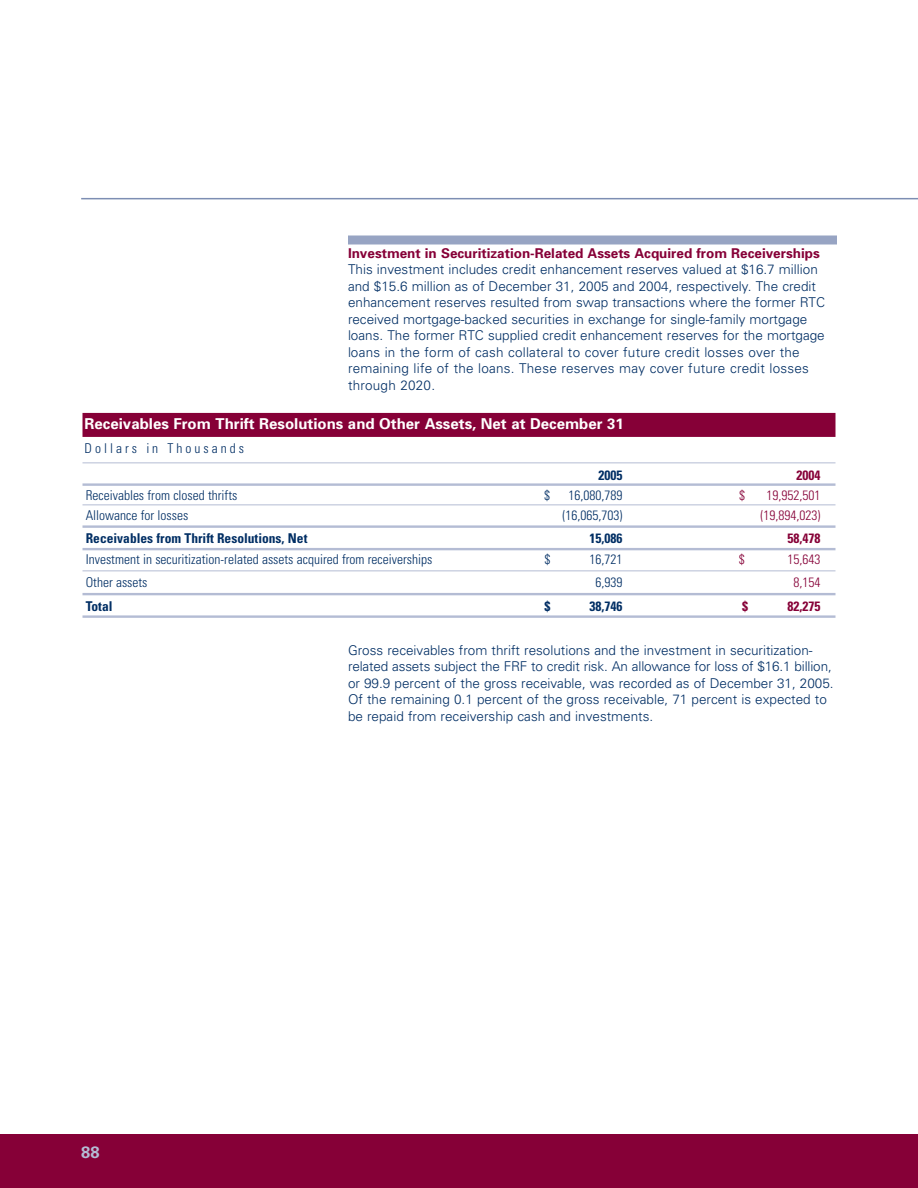
<style>
.page{position:relative;width:918px;height:1188px;background:#fff}
.page>*{position:absolute;margin:0;border:0;box-sizing:border-box;transform-origin:0 0}
.t1{font:700 16.5px "Univers";color:#b4bcd4}
.t2{font:700 15px "Univers";color:#fff}
.t3{font:300 13.5px/16.5px "Univers";color:#002e64}
.t4{font:300 condensed 13.5px "Univers";color:#002e64}
.t5{font:700 13.5px "Univers";color:#860037}
.t6{font:700 condensed 13.5px "Univers";color:#002e64}
.t7{font:300 condensed 13.5px "Univers";color:#860037}
.t8{font:300 condensed 13.5px "Univers";letter-spacing:.22em;color:#002e64}
.t9{font:700 condensed 13.5px "Univers";color:#860037}
</style>
<div class="page">
<div style="left:348px;top:236px;width:489px;height:8px;background:#97a4c3"></div>
<hr style="left:81px;top:198px;width:837px;height:1px;background:#7d8eb3">
<div style="left:0;top:1134px;width:918px;height:54px;background:#860037"></div>
<div style="left:82px;top:413px;width:754px;height:24px;background:#860037"></div>
<hr style="left:82px;top:462px;width:754px;height:1px;background:#b4bcd4">
<hr style="left:82px;top:483px;width:754px;height:3px;background:#b4bcd4">
<hr style="left:82px;top:504px;width:754px;height:1px;background:#b4bcd4">
<hr style="left:82px;top:525px;width:754px;height:3px;background:#b4bcd4">
<hr style="left:82px;top:548px;width:754px;height:2px;background:#b4bcd4">
<hr style="left:82px;top:570px;width:754px;height:1px;background:#b4bcd4">
<hr style="left:82px;top:593px;width:754px;height:2px;background:#b4bcd4">
<hr style="left:82px;top:615px;width:754px;height:3px;background:#b4bcd4">
<p class="t5" style="left:348px;top:248px;width:473px">Investment in Securitization-Related Assets Acquired from Receiverships</p>
<p class="t3" style="left:348px;top:263px;width:479px">This investment includes credit enhancement reserves valued at $16.7 million and $15.6 million as of December 31, 2005 and 2004, respectively. The credit enhancement reserves resulted from swap transactions where the former RTC received mortgage-backed securities in exchange for single-family mortgage loans. The former RTC supplied credit enhancement reserves for the mortgage loans in the form of cash collateral to cover future credit losses over the remaining life of the loans. These reserves may cover future credit losses through 2020.</p>
<p class="t2" style="left:85px;top:419px;width:541px">Receivables From Thrift Resolutions and Other Assets, Net at December 31</p>
<p class="t8" style="left:85px;top:444px;width:161px">Dollars in Thousands</p>
<p class="t6" style="left:599px;top:471px;width:25px">2005</p>
<p class="t9" style="left:797px;top:471px;width:25px">2004</p>
<p class="t4" style="left:86px;top:490px;width:153px">Receivables from closed thrifts</p>
<p class="t4" style="left:544px;top:490px;width:7px">$</p>
<p class="t4" style="left:569px;top:490px;width:55px">16,080,789</p>
<p class="t7" style="left:739px;top:490px;width:7px">$</p>
<p class="t7" style="left:767px;top:490px;width:55px">19,952,501</p>
<p class="t4" style="left:86px;top:510px;width:104px">Allowance for losses</p>
<p class="t4" style="left:563px;top:510px;width:61px">(16,065,703)</p>
<p class="t7" style="left:761px;top:510px;width:61px">(19,894,023)</p>
<p class="t6" style="left:86px;top:533px;width:223px">Receivables from Thrift Resolutions, Net</p>
<p class="t6" style="left:590px;top:533px;width:34px">15,086</p>
<p class="t9" style="left:788px;top:533px;width:34px">58,478</p>
<p class="t4" style="left:86px;top:555px;width:348px">Investment in securitization-related assets acquired from receiverships</p>
<p class="t4" style="left:545px;top:555px;width:7px">$</p>
<p class="t4" style="left:590px;top:555px;width:34px">16,721</p>
<p class="t7" style="left:739px;top:555px;width:7px">$</p>
<p class="t7" style="left:788px;top:555px;width:34px">15,643</p>
<p class="t4" style="left:86px;top:577px;width:63px">Other assets</p>
<p class="t4" style="left:596px;top:577px;width:28px">6,939</p>
<p class="t7" style="left:794px;top:577px;width:28px">8,154</p>
<p class="t6" style="left:86px;top:601px;width:28px">Total</p>
<p class="t6" style="left:545px;top:601px;width:7px">$</p>
<p class="t6" style="left:590px;top:601px;width:34px">38,746</p>
<p class="t9" style="left:742px;top:601px;width:7px">$</p>
<p class="t9" style="left:788px;top:601px;width:34px">82,275</p>
<p class="t1" style="left:81px;top:1146px;width:20px">88</p>
<p class="t3" style="left:348px;top:643px;width:487px">Gross receivables from thrift resolutions and the investment in securitization&shy;related assets subject the FRF to credit risk. An allowance for loss of $16.1 billion, or 99.9 percent of the gross receivable, was recorded as of December 31, 2005.<br>Of the remaining 0.1 percent of the gross receivable, 71 percent is expected to be repaid from receivership cash and investments.</p>
</div>
